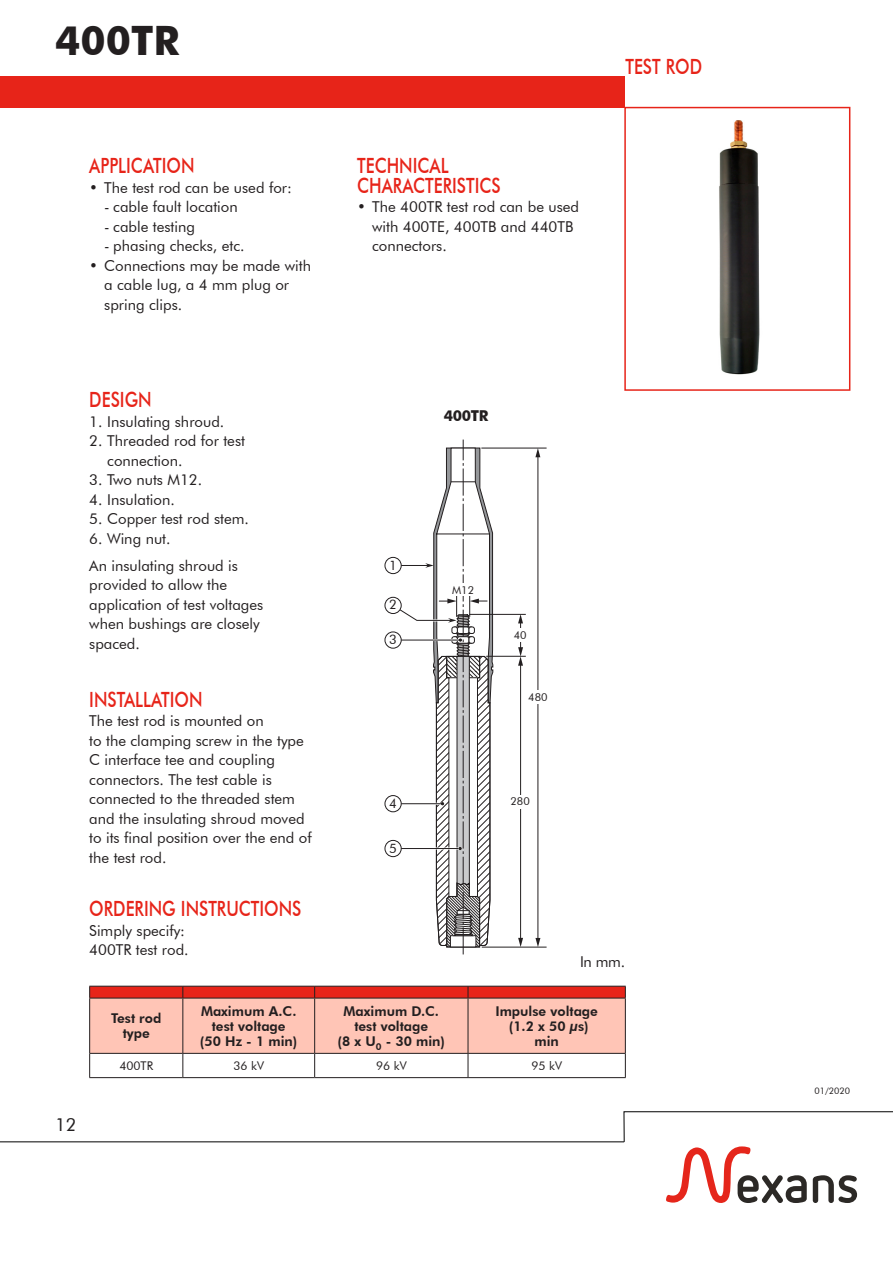
<style>
.page{position:relative;width:893px;height:1263px;background:#fff}
.page>*{position:absolute;margin:0;border:0;box-sizing:border-box;transform-origin:0 0}
.t1{font:700 40.5px "Futura ABT";color:#231f20}
.t2{font:500 21px/19.5px "Futura BT";color:#e72419;scale:.8 1}
.t3{font:18px "Futura ABT";color:#231f20}
.t4{font:15px/19.5px "Futura ABT";color:#231f20}
.t5{font:700 15px "Futura ABT";letter-spacing:-.02em;color:#231f20}
.t6{font:800 13.5px "Futura ABT";color:#231f20}
.t7{font:13.05px "Futura ABT";color:#231f20}
.t8{font:12px "Futura ABT";color:#231f20}
.t9{font:10.95px "Futura ABT";color:#231f20}
.t10{font:9px "Futura ABT";color:#231f20}
</style>
<div class="page">
<div style="left:0;top:76px;width:625px;height:32px;background:#e72419"></div>
<svg style="left:623px;top:1111px;width:270px;height:92px"></svg>
<hr style="left:0;top:1141px;width:624px;height:1px;background:#000">
<hr style="left:89px;top:1077px;width:94px;height:1px;background:#231f20">
<hr style="left:183px;top:1077px;width:132px;height:1px;background:#231f20">
<hr style="left:315px;top:1077px;width:153px;height:1px;background:#231f20">
<hr style="left:468px;top:1077px;width:158px;height:1px;background:#231f20">
<svg style="left:89px;top:986px;width:537px;height:91px"></svg>
<hr style="left:89px;top:998px;width:94px;height:1px;background:#231f20">
<hr style="left:183px;top:998px;width:132px;height:1px;background:#231f20">
<hr style="left:315px;top:998px;width:153px;height:1px;background:#231f20">
<hr style="left:468px;top:998px;width:158px;height:1px;background:#231f20">
<hr style="left:89px;top:998px;width:1px;height:55px;background:#231f20">
<hr style="left:89px;top:1053px;width:94px;height:1px;background:#231f20">
<hr style="left:182px;top:998px;width:1px;height:55px;background:#231f20">
<hr style="left:183px;top:1053px;width:132px;height:1px;background:#231f20">
<hr style="left:314px;top:998px;width:1px;height:55px;background:#231f20">
<hr style="left:315px;top:1053px;width:153px;height:1px;background:#231f20">
<hr style="left:468px;top:998px;width:1px;height:55px;background:#231f20">
<hr style="left:625px;top:998px;width:1px;height:55px;background:#231f20">
<hr style="left:468px;top:1053px;width:158px;height:1px;background:#231f20">
<div style="left:385px;top:557px;width:16px;height:17px;border:1px solid #231f20;border-radius:50%"></div>
<div style="left:385px;top:597px;width:16px;height:17px;border:1px solid #231f20;border-radius:50%"></div>
<div style="left:385px;top:795px;width:16px;height:17px;border:1px solid #231f20;border-radius:50%"></div>
<hr style="left:482px;top:947px;width:65px;height:1px;background:#231f20">
<hr style="left:520px;top:664px;width:1px;height:275px;background:#231f20">
<svg style="left:518px;top:938px;width:5px;height:9px"></svg>
<svg style="left:518px;top:615px;width:5px;height:51px"></svg>
<hr style="left:538px;top:456px;width:1px;height:484px;background:#231f20">
<svg style="left:535px;top:938px;width:5px;height:9px"></svg>
<svg style="left:535px;top:449px;width:5px;height:8px"></svg>
<div style="left:507px;top:795px;width:26px;height:13px;background:#fff"></div>
<div style="left:527px;top:691px;width:22px;height:13px;background:#fff"></div>
<div style="left:509px;top:629px;width:23px;height:13px;background:#fff"></div>
<hr style="left:469px;top:614px;width:57px;height:1px;background:#231f20">
<hr style="left:486px;top:656px;width:40px;height:1px;background:#231f20">
<hr style="left:481px;top:448px;width:66px;height:1px;background:#231f20">
<div style="left:385px;top:632px;width:16px;height:16px;border:1px solid #231f20;border-radius:50%"></div>
<div style="left:385px;top:840px;width:16px;height:17px;border:1px solid #231f20;border-radius:50%"></div>
<svg style="left:392px;top:440px;width:101px;height:515px"></svg>
<hr style="left:437px;top:534px;width:52px;height:1px;background:#231f20">
<div style="left:624px;top:107px;width:226px;height:284px;border:2px solid #e72419"></div>
<img style="left:719px;top:120px;width:41px;height:255px">
<p class="t1" style="left:55px;top:16px;width:126px">400TR</p>
<p class="t2" style="left:625px;top:56px;width:97px">TEST ROD</p>
<p class="t2" style="left:89px;top:156px;width:133px">APPLICATION</p>
<p class="t4" style="left:89px;top:177px;width:204px">• The test rod can be used for:</p>
<p class="t4" style="left:104px;top:197px;width:135px">- cable fault location</p>
<p class="t4" style="left:104px;top:216px;width:92px">- cable testing</p>
<p class="t4" style="left:104px;top:236px;width:142px">- phasing checks, etc.</p>
<p class="t4" style="left:104px;top:255px;width:208px;text-indent:-15px">• Connections may be made with a cable lug, a 4 mm plug or spring clips.</p>
<p class="t2" style="left:357px;top:156px;width:181px">TECHNICAL<br>CHARACTERISTICS</p>
<p class="t4" style="left:372px;top:197px;width:208px;text-indent:-15px">• The 400TR test rod can be used with 400TE, 400TB and 440TB connectors.</p>
<p class="t2" style="left:89px;top:390px;width:79px">DESIGN</p>
<p class="t4" style="left:89px;top:411px;width:137px">1. Insulating shroud.</p>
<p class="t4" style="left:107px;top:431px;width:139px;text-indent:-18px">2. Threaded rod for test connection.</p>
<p class="t4" style="left:89px;top:470px;width:114px">3. Two nuts M12.</p>
<p class="t4" style="left:89px;top:489px;width:87px">4. Insulation.</p>
<p class="t4" style="left:89px;top:509px;width:161px">5. Copper test rod stem.</p>
<p class="t4" style="left:89px;top:528px;width:83px">6. Wing nut.</p>
<p class="t4" style="left:89px;top:555px;width:150px">An insulating shroud is</p>
<p class="t4" style="left:89px;top:575px;width:139px">provided to allow the</p>
<p class="t4" style="left:89px;top:594px;width:176px">application of test voltages</p>
<p class="t4" style="left:89px;top:614px;width:172px">when bushings are closely</p>
<p class="t4" style="left:89px;top:633px;width:52px">spaced.</p>
<p class="t2" style="left:89px;top:689px;width:143px">INSTALLATION</p>
<p class="t4" style="left:89px;top:711px;width:176px">The test rod is mounted on</p>
<p class="t4" style="left:89px;top:730px;width:224px">to the clamping screw in the type<br>C interface tee and coupling connectors. The test cable is connected to the threaded stem and the insulating shroud moved to its final position over the end of the test rod.</p>
<p class="t2" style="left:89px;top:899px;width:267px">ORDERING INSTRUCTIONS</p>
<p class="t4" style="left:89px;top:921px;width:97px">Simply specify:</p>
<p class="t4" style="left:89px;top:940px;width:101px">400TR test rod.</p>
<p class="t6" style="left:111px;top:1010px;width:52px">Test rod</p>
<p class="t6" style="left:123px;top:1025px;width:29px">type</p>
<p class="t6" style="left:201px;top:1003px;width:97px">Maximum A.C.</p>
<p class="t6" style="left:212px;top:1018px;width:75px">test voltage</p>
<p class="t6" style="left:200px;top:1033px;width:99px">(50 Hz - 1 min)</p>
<p class="t5" style="left:444px;top:406px;width:46px">400TR</p>
<p class="t7" style="left:389px;top:557px;width:9px">1</p>
<p class="t7" style="left:389px;top:597px;width:9px">2</p>
<p class="t7" style="left:389px;top:631px;width:9px">3</p>
<p class="t9" style="left:452px;top:583px;width:23px">M12</p>
<p class="t9" style="left:514px;top:628px;width:14px">40</p>
<p class="t9" style="left:528px;top:690px;width:21px">480</p>
<p class="t7" style="left:389px;top:795px;width:9px">4</p>
<p class="t9" style="left:510px;top:794px;width:21px">280</p>
<p class="t7" style="left:389px;top:840px;width:9px">5</p>
<p class="t6" style="left:344px;top:1003px;width:97px">Maximum D.C.</p>
<p class="t6" style="left:354px;top:1018px;width:75px">test voltage</p>
<p class="t6" style="left:337px;top:1033px;width:109px">(8 x U<sub>0</sub> - 30 min)</p>
<p class="t4" style="left:580px;top:951px;width:47px">In mm.</p>
<p class="t6" style="left:495px;top:1003px;width:104px">Impulse voltage</p>
<p class="t6" style="left:509px;top:1018px;width:81px">(1.2 x 50 µs)</p>
<p class="t6" style="left:534px;top:1033px;width:26px">min</p>
<p class="t3" style="left:55px;top:1114px;width:23px">12</p>
<p class="t8" style="left:119px;top:1058px;width:35px">400TR</p>
<p class="t8" style="left:233px;top:1058px;width:32px">36 kV</p>
<p class="t8" style="left:376px;top:1058px;width:32px">96 kV</p>
<p class="t8" style="left:531px;top:1058px;width:32px">95 kV</p>
<p class="t10" style="left:814px;top:1085px;width:37px">01/2020</p>
</div>
